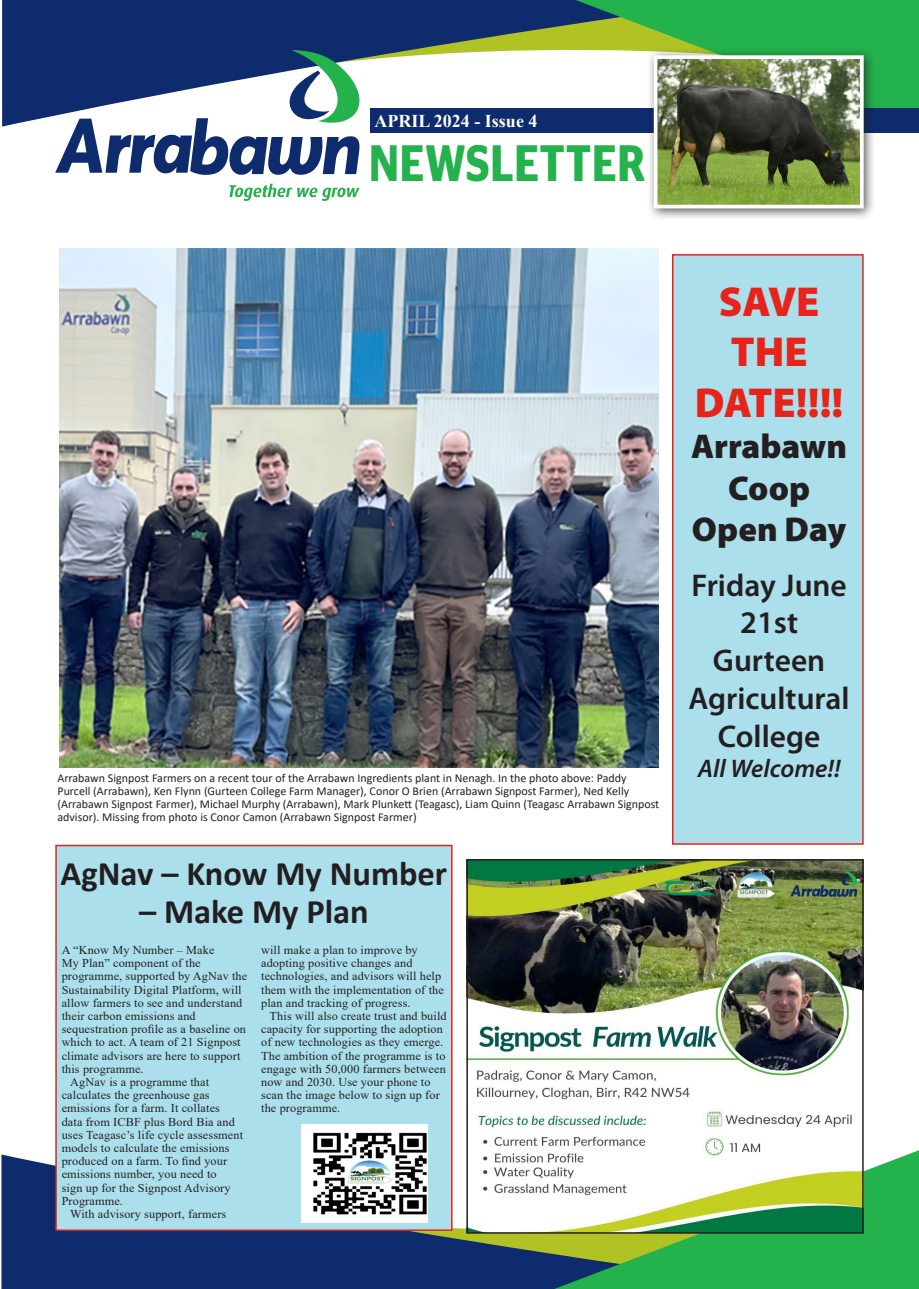
<style>
.page{position:relative;width:919px;height:1289px;background:#fff}
.page>*{position:absolute;margin:0;border:0;box-sizing:border-box;transform-origin:0 0}
.t1{font:600 51px "Stag Sans";letter-spacing:.02em;color:#23b24b;scale:.83 1}
.t2{font:900 42px/50.4px "Myriad Pro";color:#e72419;text-align:center}
.t3{font:700 34.5px "Calibri";color:#231f20}
.t4{font:900 34.5px/41.4px "Myriad Pro";color:#231f20;text-align:center}
.t5{font:600 31.5px/37.8px "Myriad Pro";color:#231f20;text-align:center}
.t6{font:italic 600 25.5px "Myriad Pro";color:#231f20}
.t7{font:700 18px "Times New Roman";color:#fff}
.t8{font:12px/13.2px "Times New Roman";letter-spacing:.01em;color:#231f20}
.t9{font:12px/13.2px "Calibri";color:#231f20}
</style>
<div class="page">
<svg style="left:2px;top:0;width:573px;height:127px;fill:#0d2b6d"></svg>
<svg style="left:575px;top:0;width:343px;height:108px"></svg>
<svg style="left:229px;top:184px;width:130px;height:17px"></svg>
<svg style="left:55px;top:50px;width:304px;height:125px"></svg>
<div style="left:371px;top:108px;width:547px;height:25px;background:#0d2b6d"></div>
<div style="left:646px;top:48px;width:230px;height:173px;background:#231f20;opacity:.75"></div>
<img style="left:658px;top:60px;width:200px;height:143px">
<div style="left:653px;top:55px;width:210px;height:153px;border:4px solid #fff"></div>
<svg style="left:2px;top:1154px;width:552px;height:134px;background:#1f386e"></svg>
<svg style="left:554px;top:1150px;width:364px;height:138px;background:#37ad4b"></svg>
<div style="left:55px;top:844px;width:397px;height:386px;background:#acdfec;border:2px solid #e72419"></div>
<div style="left:672px;top:254px;width:191px;height:590px;background:#acdfec;border:2px solid #e72419"></div>
<img style="left:469px;top:862px;width:391px;height:368px">
<div style="left:466px;top:859px;width:397px;height:374px;border:2px solid #231f20"></div>
<img style="left:302px;top:1124px;width:125px;height:98px">
<img style="left:60px;top:249px;width:598px;height:518px">
<p class="t7" style="left:374px;top:108px;width:165px">APRIL 2024 - Issue 4</p>
<p class="t1" style="left:369px;top:134px;width:334px">NEWSLETTER</p>
<p class="t9" style="left:57px;top:770px;width:603px">Arrabawn Signpost Farmers on a recent tour of the Arrabawn Ingredients plant in Nenagh. In the photo above: Paddy Purcell (Arrabawn), Ken Flynn (Gurteen College Farm Manager), Conor O Brien (Arrabawn Signpost Farmer), Ned Kelly (Arrabawn Signpost Farmer), Michael Murphy (Arrabawn), Mark Plunkett (Teagasc), Liam Quinn (Teagasc Arrabawn Signpost advisor). Missing from photo is Conor Camon (Arrabawn Signpost Farmer)</p>
<p class="t3" style="left:61px;top:849px;width:388px">AgNav – Know My Number</p>
<p class="t3" style="left:139px;top:887px;width:231px">– Make My Plan</p>
<p class="t8" style="left:62px;top:942px;width:187px">A “Know My Number – Make<br>My Plan” component of the programme, supported by AgNav the<br>Sustainability Digital Platform, will allow farmers to see and understand their carbon emissions and sequestration profile as a baseline on which to act. A team of 21 Signpost climate advisors are here to support this programme.</p>
<p class="t8" style="left:62px;top:1074px;width:183px;text-indent:9px">AgNav is a programme that calculates the greenhouse gas emissions for a farm. It collates data from ICBF plus Bord Bia and uses Teagasc’s life cycle assessment models to calculate the emissions produced on a farm. To find your emissions number, you need to<br>sign up for the Signpost Advisory<br>Programme.</p>
<p class="t8" style="left:70px;top:1206px;width:158px">With advisory support, farmers</p>
<p class="t8" style="left:261px;top:942px;width:184px">will make a plan to improve by adopting positive changes and technologies, and advisors will help them with the implementation of the plan and tracking of progress.</p>
<p class="t8" style="left:261px;top:1008px;width:187px;text-indent:9px">This will also create trust and build capacity for supporting the adoption of new technologies as they emerge.<br>The ambition of the programme is to engage with 50,000 farmers between now and 2030. Use your phone to scan the image below to sign up for the programme.</p>
<p class="t2" style="left:694px;top:277px;width:150px">SAVE<br>THE<br>DATE!!!!</p>
<p class="t4" style="left:691px;top:426px;width:157px">Arrabawn<br>Coop<br>Open Day</p>
<p class="t5" style="left:691px;top:565px;width:157px">Friday June<br>21st</p>
<p class="t5" style="left:688px;top:641px;width:162px">Gurteen<br>Agricultural<br>College</p>
<p class="t6" style="left:697px;top:752px;width:144px">All Welcome!!</p>
</div>
